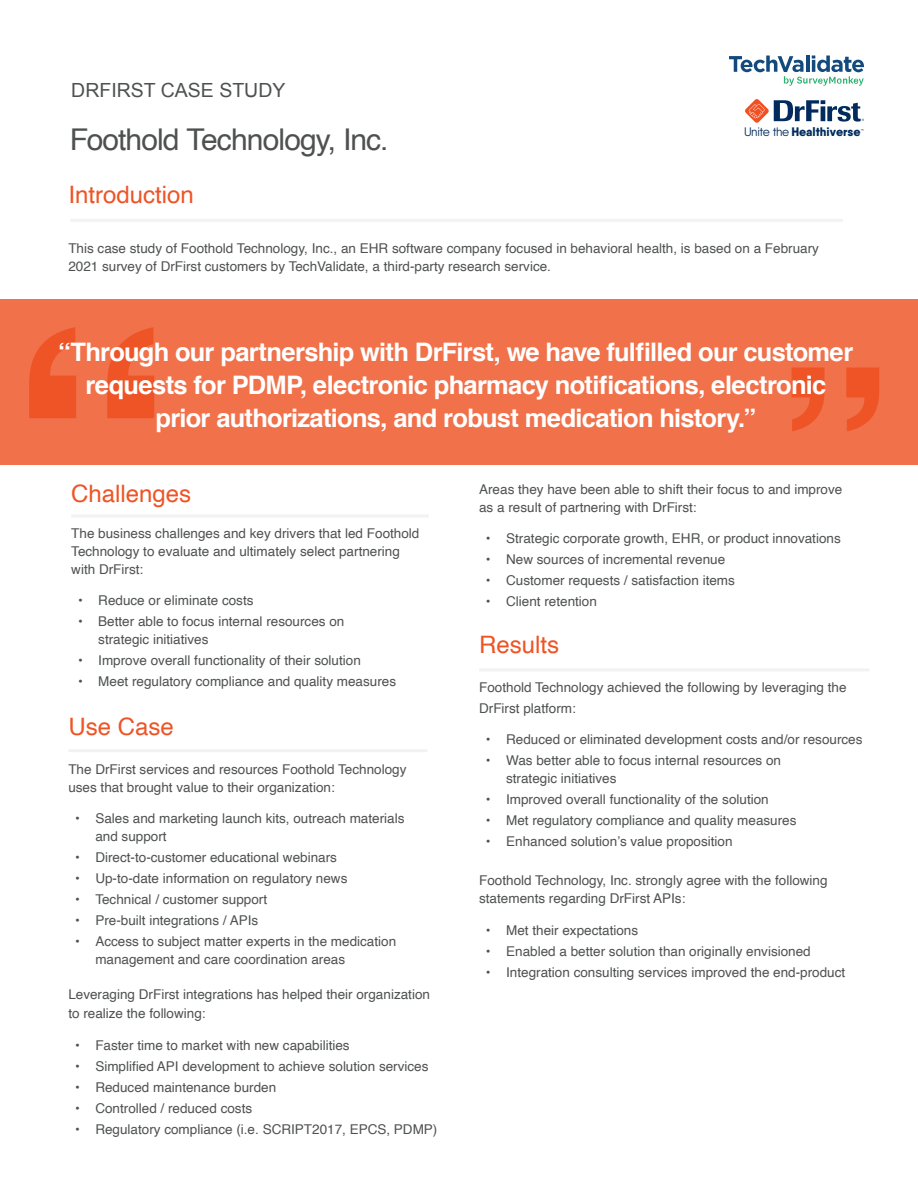
<style>
.page{position:relative;width:918px;height:1188px;background:#fff}
.page>*{position:absolute;margin:0;border:0;box-sizing:border-box;transform-origin:0 0}
.t1{font:30px "Helvetica";letter-spacing:-.03em;color:#4f5151}
.t2{font:700 25.5px/33px "Helvetica";letter-spacing:-.03em;color:#fff;text-align:center}
.t3{font:24px "Helvetica";color:#ee5425}
.t4{font:19.5px "Arial";color:#4f5151}
.t5{font:13.5px/18px "Helvetica";color:#4f5151}
.t6{font:800 12.3px "Qanelas Soft";color:#002b5c}
.s1{font-weight:400}
</style>
<div class="page">
<svg style="left:745px;top:99px;width:119px;height:24px"></svg>
<hr style="left:71px;top:515px;width:358px;height:3px;background:#f2f2f2">
<hr style="left:68px;top:749px;width:359px;height:3px;background:#f2f2f2">
<hr style="left:70px;top:219px;width:773px;height:3px;background:#f2f2f2">
<svg style="left:729px;top:56px;width:135px;height:30px"></svg>
<div style="left:0;top:299px;width:918px;height:166px;background:#f0714a"></div>
<svg style="left:29px;top:327px;width:125px;height:91px"></svg>
<svg style="left:792px;top:368px;width:87px;height:63px"></svg>
<hr style="left:479px;top:668px;width:390px;height:3px;background:#f2f2f2">
<p class="t4" style="left:71px;top:78px;width:216px">DRFIRST CASE STUDY</p>
<p class="t1" style="left:70px;top:116px;width:320px">Foothold Technology, Inc.</p>
<p class="t6" style="left:744px;top:124px;width:118px"><span class="s1">Unite the</span> Healthiverse</p>
<p class="t3" style="left:68px;top:176px;width:127px">Introduction</p>
<p class="t5" style="left:68px;top:239px;width:752px">This case study of Foothold Technology, Inc., an EHR software company focused in behavioral health, is based on a February<br>2021 survey of DrFirst customers by TechValidate, a third-party research service.</p>
<p class="t2" style="left:58px;top:336px;width:797px">“Through our partnership with DrFirst, we have fulfilled our customer requests for PDMP, electronic pharmacy notifications, electronic prior authorizations, and robust medication history.”</p>
<p class="t3" style="left:71px;top:475px;width:122px">Challenges</p>
<p class="t5" style="left:71px;top:525px;width:350px">The business challenges and key drivers that led Foothold<br>Technology to evaluate and ultimately select partnering with DrFirst:</p>
<p class="t5" style="left:78px;top:592px;width:177px">• Reduce or eliminate costs</p>
<p class="t5" style="left:98px;top:613px;width:248px;text-indent:-20px">• Better able to focus internal resources on strategic initiatives</p>
<p class="t5" style="left:78px;top:652px;width:284px">• Improve overall functionality of their solution</p>
<p class="t5" style="left:78px;top:673px;width:320px">• Meet regulatory compliance and quality measures</p>
<p class="t3" style="left:68px;top:708px;width:107px">Use Case</p>
<p class="t5" style="left:68px;top:760px;width:340px">The DrFirst services and resources Foothold Technology</p>
<p class="t5" style="left:68px;top:778px;width:268px">uses that brought value to their organization:</p>
<p class="t5" style="left:95px;top:810px;width:311px;text-indent:-20px">• Sales and marketing launch kits, outreach materials and support</p>
<p class="t5" style="left:75px;top:849px;width:263px">• Direct-to-customer educational webinars</p>
<p class="t5" style="left:75px;top:870px;width:274px">• Up-to-date information on regulatory news</p>
<p class="t5" style="left:75px;top:891px;width:194px">• Technical / customer support</p>
<p class="t5" style="left:75px;top:912px;width:185px">• Pre-built integrations / APIs</p>
<p class="t5" style="left:95px;top:933px;width:302px;text-indent:-20px">• Access to subject matter experts in the medication management and care coordination areas</p>
<p class="t5" style="left:68px;top:985px;width:363px">Leveraging DrFirst integrations has helped their organization</p>
<p class="t5" style="left:68px;top:1005px;width:139px">to realize the following:</p>
<p class="t5" style="left:75px;top:1036px;width:276px">• Faster time to market with new capabilities</p>
<p class="t5" style="left:75px;top:1057px;width:355px">• Simplified API development to achieve solution services</p>
<p class="t5" style="left:75px;top:1078px;width:203px">• Reduced maintenance burden</p>
<p class="t5" style="left:75px;top:1099px;width:179px">• Controlled / reduced costs</p>
<p class="t5" style="left:75px;top:1120px;width:364px">• Regulatory compliance (i.e. SCRIPT2017, EPCS, PDMP)</p>
<p class="t5" style="left:479px;top:481px;width:365px">Areas they have been able to shift their focus to and improve as a result of partnering with DrFirst:</p>
<p class="t5" style="left:486px;top:530px;width:356px">• Strategic corporate growth, EHR, or product innovations</p>
<p class="t5" style="left:486px;top:551px;width:241px">• New sources of incremental revenue</p>
<p class="t5" style="left:486px;top:572px;width:251px">• Customer requests / satisfaction items</p>
<p class="t5" style="left:486px;top:593px;width:113px">• Client retention</p>
<p class="t3" style="left:479px;top:626px;width:82px">Results</p>
<p class="t5" style="left:479px;top:677px;width:369px;line-height:21px">Foothold Technology achieved the following by leveraging the<br>DrFirst platform:</p>
<p class="t5" style="left:486px;top:731px;width:378px">• Reduced or eliminated development costs and/or resources</p>
<p class="t5" style="left:506px;top:752px;width:276px;text-indent:-20px">• Was better able to focus internal resources on strategic initiatives</p>
<p class="t5" style="left:486px;top:791px;width:284px">• Improved overall functionality of the solution</p>
<p class="t5" style="left:486px;top:812px;width:312px">• Met regulatory compliance and quality measures</p>
<p class="t5" style="left:486px;top:833px;width:248px">• Enhanced solution’s value proposition</p>
<p class="t5" style="left:479px;top:872px;width:350px">Foothold Technology, Inc. strongly agree with the following statements regarding DrFirst APIs:</p>
<p class="t5" style="left:486px;top:922px;width:154px">• Met their expectations</p>
<p class="t5" style="left:486px;top:943px;width:326px">• Enabled a better solution than originally envisioned</p>
<p class="t5" style="left:486px;top:964px;width:361px">• Integration consulting services improved the end-product</p>
</div>
